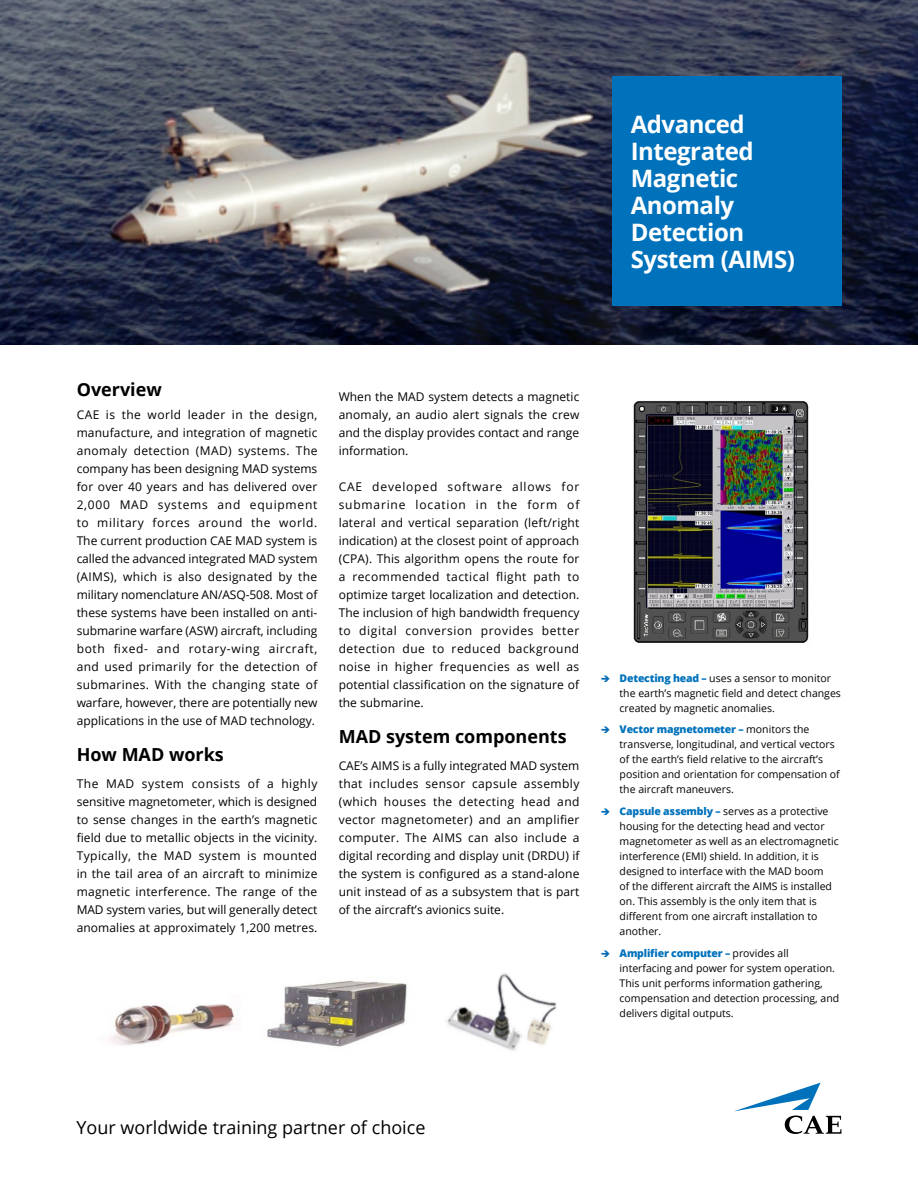
<style>
.page{position:relative;width:918px;height:1188px;background:#fff}
.page>*{position:absolute;margin:0;border:0;box-sizing:border-box;transform-origin:0 0}
.t1{font:700 24px/27px "Open Sans";letter-spacing:-.02em;color:#fff}
.t2{font:700 18px "Open Sans";color:#000}
.t3{font:18px "Open Sans";color:#000}
.t4{font:12px/18px "Open Sans";color:#000;text-align:justify}
.t5{font:10.5px/15px "Open Sans";color:#000}
.s1{font-weight:800;color:#0072bc}
</style>
<div class="page">
<svg style="left:734px;top:1083px;width:107px;height:51px"></svg>
<img style="left:0;top:0;width:918px;height:344px">
<img style="left:110px;top:980px;width:297px;height:67px">
<img style="left:446px;top:973px;width:111px;height:78px">
<img style="left:633px;top:400px;width:176px;height:243px">
<div style="left:612px;top:77px;width:229px;height:229px;background:#0072bc"></div>
<h1 class="t1" style="left:631px;top:110px;width:166px">Advanced<br>Integrated<br>Magnetic<br>Anomaly<br>Detection<br>System (AIMS)</h1>
<h2 class="t2" style="left:77px;top:377px;width:87px">Overview</h2>
<p class="t4" style="left:77px;top:405px;width:242px">CAE is the world leader in the design, manufacture, and integration of magnetic anomaly detection (MAD) systems. The company has been designing MAD systems for over 40 years and has delivered over 2,000 MAD systems and equipment to military forces around the world.<br>The current production CAE MAD system is called the advanced integrated MAD system (AIMS), which is also designated by the military nomenclature AN/ASQ-508. Most of these systems have been installed on anti&shy;submarine warfare (ASW) aircraft, including both fixed- and rotary-wing aircraft, and used primarily for the detection of submarines. With the changing state of warfare, however, there are potentially new applications in the use of MAD technology.</p>
<h2 class="t2" style="left:77px;top:741px;width:149px">How MAD works</h2>
<p class="t4" style="left:77px;top:774px;width:242px">The MAD system consists of a highly sensitive magnetometer, which is designed to sense changes in the earth’s magnetic field due to metallic objects in the vicinity.<br>Typically, the MAD system is mounted in the tail area of an aircraft to minimize magnetic interference. The range of the MAD system varies, but will generally detect anomalies at approximately 1,200 metres.</p>
<p class="t4" style="left:339px;top:387px;width:242px">When the MAD system detects a magnetic anomaly, an audio alert signals the crew and the display provides contact and range information.</p>
<p class="t4" style="left:339px;top:477px;width:242px">CAE developed software allows for submarine location in the form of lateral and vertical separation (left/right indication) at the closest point of approach (CPA). This algorithm opens the route for a recommended tactical flight path to optimize target localization and detection.<br>The inclusion of high bandwidth frequency to digital conversion provides better detection due to reduced background noise in higher frequencies as well as potential classification on the signature of the submarine.</p>
<h2 class="t2" style="left:339px;top:723px;width:229px">MAD system components</h2>
<p class="t4" style="left:339px;top:756px;width:242px">CAE’s AIMS is a fully integrated MAD system that includes sensor capsule assembly (which houses the detecting head and vector magnetometer) and an amplifier computer. The AIMS can also include a digital recording and display unit (DRDU) if the system is configured as a stand-alone unit instead of as a subsystem that is part of the aircraft’s avionics suite.</p>
<p class="t5" style="left:620px;top:670px;width:223px"><span class="s1">Detecting head –</span> uses a sensor to monitor the earth’s magnetic field and detect changes created by magnetic anomalies.</p>
<p class="t5" style="left:620px;top:722px;width:222px"><span class="s1">Vector magnetometer –</span> monitors the transverse, longitudinal, and vertical vectors of the earth’s field relative to the aircraft’s position and orientation for compensation of the aircraft maneuvers.</p>
<p class="t5" style="left:620px;top:804px;width:221px"><span class="s1">Capsule assembly –</span> serves as a protective housing for the detecting head and vector magnetometer as well as an electromagnetic interference (EMI) shield. In addition, it is designed to interface with the MAD boom<br>of the different aircraft the AIMS is installed on. This assembly is the only item that is different from one aircraft installation to another.</p>
<p class="t5" style="left:620px;top:945px;width:221px"><span class="s1">Amplifier computer –</span> provides all interfacing and power for system operation.<br>This unit performs information gathering, compensation and detection processing, and delivers digital outputs.</p>
<h2 class="t3" style="left:77px;top:1115px;width:350px">Your worldwide training partner of choice</h2>
</div>
